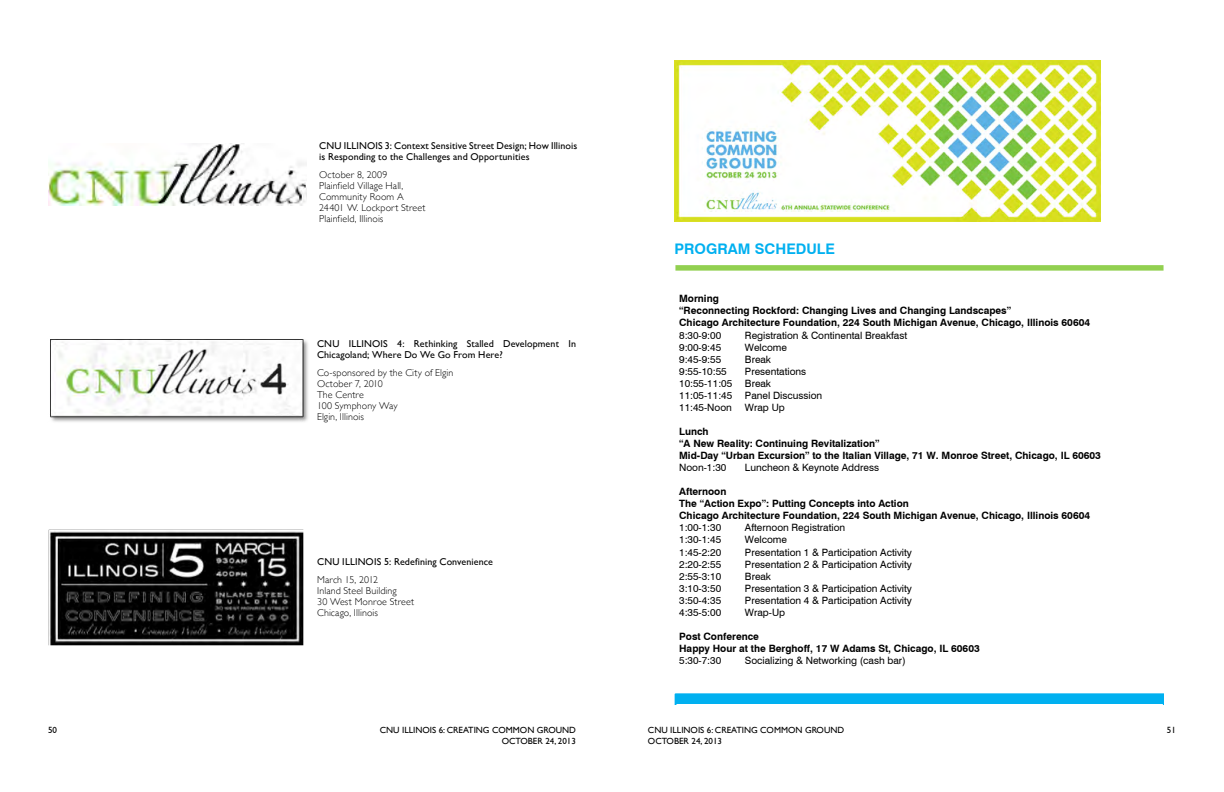
<style>
.page{position:relative;width:1224px;height:792px;background:#fff}
.page>*{position:absolute;margin:0;border:0;box-sizing:border-box;transform-origin:0 0}
.t1{font:700 14.6px "Swiss 721 BT";color:#00b0f0}
.t2{font:10.1px/12px "Swiss 721 BT";letter-spacing:-.005em;color:#000}
.t3{font:700 10.1px/12.1px "Swiss 721 BT";color:#000}
.t4{font:300 10px/11px "Gill Sans";letter-spacing:.01em;color:#000}
.t5{font:10px/11px "Gill Sans";letter-spacing:.01em;color:#000}
.t6{font:9px/11px "Gill Sans";color:#000}
</style>
<div class="page">
<img style="left:50px;top:339px;width:258px;height:83px">
<img style="left:49px;top:529px;width:254px;height:116px">
<svg style="left:675px;top:693px;width:489px;height:11px"></svg>
<img style="left:674px;top:61px;width:427px;height:161px">
<div style="left:675px;top:265px;width:489px;height:6px;background:#92d050"></div>
<img style="left:48px;top:144px;width:258px;height:62px">
<p class="t5" style="left:319px;top:140px;width:260px">CNU ILLINOIS 3: Context Sensitive Street Design; How Illinois is Responding to the Challenges and Opportunities</p>
<p class="t4" style="left:319px;top:168px;width:108px">October 8, 2009<br>Plainfield Village Hall,<br>Community Room A<br>24401 W. Lockport Street<br>Plainfield, Illinois</p>
<p class="t5" style="left:317px;top:338px;width:261px">CNU ILLINOIS 4: Rethinking Stalled Development In<br>Chicagoland; Where Do We Go From Here?</p>
<p class="t4" style="left:317px;top:367px;width:138px">Co-sponsored by the City of Elgin<br>October 7, 2010<br>The Centre<br>100 Symphony Way<br>Elgin, Illinois</p>
<p class="t5" style="left:317px;top:556px;width:177px">CNU ILLINOIS 5: Redefining Convenience</p>
<p class="t4" style="left:317px;top:574px;width:99px">March 15, 2012<br>Inland Steel Building<br>30 West Monroe Street<br>Chicago, Illinois</p>
<h1 class="t1" style="left:674px;top:240px;width:162px">PROGRAM SCHEDULE</h1>
<p class="t3" style="left:679px;top:293px;width:412px">Morning<br>“Reconnecting Rockford: Changing Lives and Changing Landscapes”<br>Chicago Architecture Foundation, 224 South Michigan Avenue, Chicago, Illinois 60604</p>
<p class="t2" style="left:679px;top:329px;width:44px">8:30-9:00</p>
<p class="t2" style="left:745px;top:329px;width:164px">Registration &amp; Continental Breakfast</p>
<p class="t2" style="left:679px;top:341px;width:44px">9:00-9:45</p>
<p class="t2" style="left:745px;top:341px;width:44px">Welcome</p>
<p class="t2" style="left:679px;top:353px;width:44px">9:45-9:55</p>
<p class="t2" style="left:745px;top:353px;width:28px">Break</p>
<p class="t2" style="left:679px;top:365px;width:49px">9:55-10:55</p>
<p class="t2" style="left:679px;top:365px;width:145px;text-indent:66px">Presentations<br>10:55-11:05 Break<br>11:05-11:45 Panel Discussion<br>11:45-Noon</p>
<p class="t2" style="left:745px;top:401px;width:41px">Wrap Up</p>
<p class="t3" style="left:679px;top:425px;width:423px">Lunch<br>“A New Reality: Continuing Revitalization”<br>Mid-Day “Urban Excursion” to the Italian Village, 71 W. Monroe Street, Chicago, IL 60603</p>
<p class="t2" style="left:679px;top:461px;width:49px">Noon-1:30</p>
<p class="t2" style="left:745px;top:461px;width:136px">Luncheon &amp; Keynote Address</p>
<p class="t3" style="left:679px;top:485px;width:412px">Afternoon<br>The “Action Expo”: Putting Concepts into Action<br>Chicago Architecture Foundation, 224 South Michigan Avenue, Chicago, Illinois 60604</p>
<p class="t2" style="left:679px;top:522px;width:44px">1:00-1:30</p>
<p class="t2" style="left:745px;top:522px;width:102px">Afternoon Registration</p>
<p class="t2" style="left:679px;top:534px;width:44px">1:30-1:45</p>
<p class="t2" style="left:745px;top:534px;width:44px">Welcome</p>
<p class="t2" style="left:679px;top:546px;width:44px">1:45-2:20</p>
<p class="t2" style="left:745px;top:546px;width:169px">Presentation 1 &amp; Participation Activity</p>
<p class="t2" style="left:679px;top:558px;width:44px">2:20-2:55</p>
<p class="t2" style="left:745px;top:558px;width:169px">Presentation 2 &amp; Participation Activity</p>
<p class="t2" style="left:679px;top:570px;width:44px">2:55-3:10</p>
<p class="t2" style="left:745px;top:570px;width:28px">Break</p>
<p class="t2" style="left:679px;top:582px;width:44px">3:10-3:50</p>
<p class="t2" style="left:745px;top:582px;width:169px">Presentation 3 &amp; Participation Activity</p>
<p class="t2" style="left:679px;top:594px;width:44px">3:50-4:35</p>
<p class="t2" style="left:745px;top:594px;width:169px">Presentation 4 &amp; Participation Activity</p>
<p class="t2" style="left:679px;top:606px;width:44px">4:35-5:00</p>
<p class="t2" style="left:745px;top:606px;width:42px">Wrap-Up</p>
<p class="t3" style="left:679px;top:630px;width:302px">Post Conference<br>Happy Hour at the Berghoff, 17 W Adams St, Chicago, IL 60603</p>
<p class="t2" style="left:679px;top:654px;width:44px">5:30-7:30</p>
<p class="t2" style="left:745px;top:654px;width:162px">Socializing &amp; Networking (cash bar)</p>
<p class="t6" style="left:48px;top:725px;width:10px">50</p>
<p class="t6" style="left:380px;top:725px;width:198px">CNU ILLINOIS 6: CREATING COMMON GROUND</p>
<p class="t6" style="left:1167px;top:725px;width:10px">51</p>
<p class="t6" style="left:502px;top:736px;width:76px">OCTOBER 24, 2013</p>
<p class="t6" style="left:648px;top:725px;width:198px">CNU ILLINOIS 6: CREATING COMMON GROUND<br>OCTOBER 24, 2013</p>
</div>
